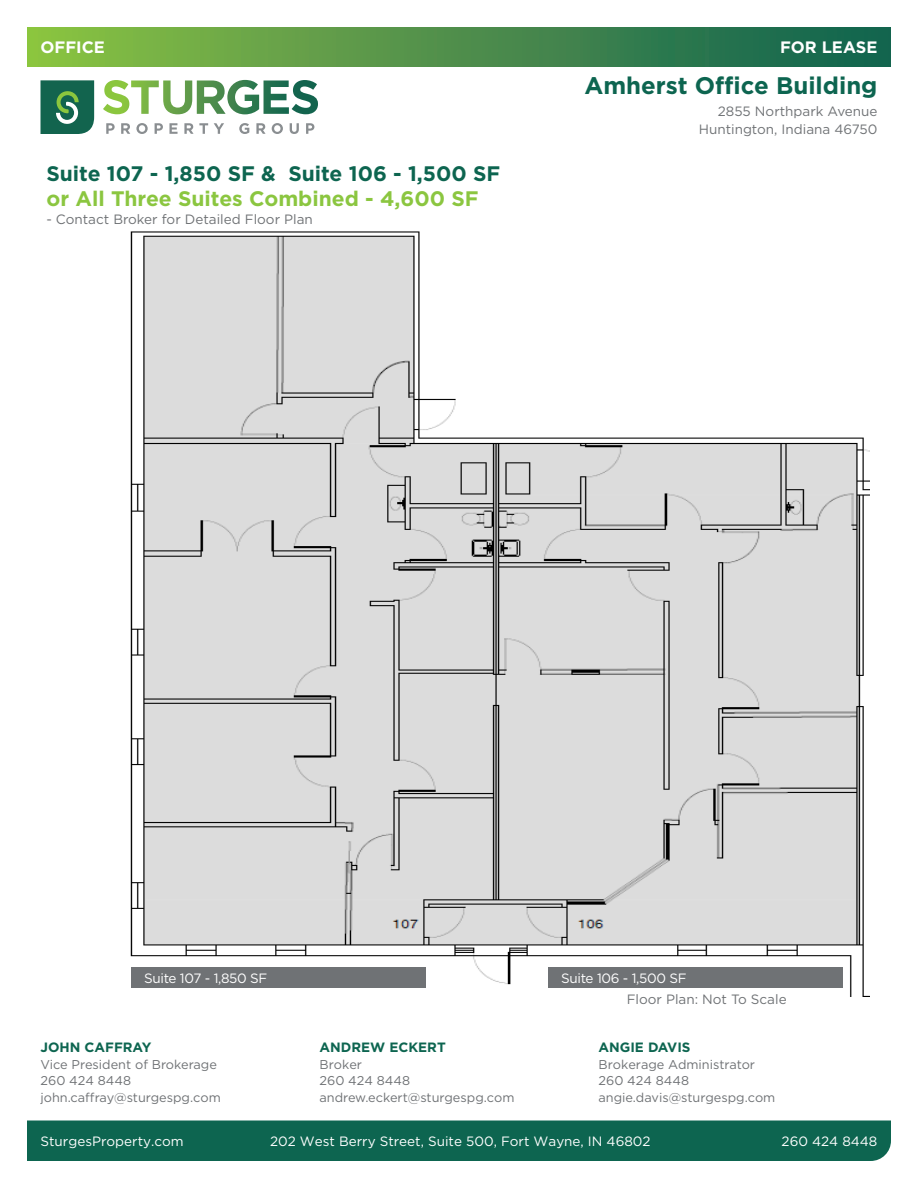
<style>
.page{position:relative;width:918px;height:1188px;background:#fff}
.page>*{position:absolute;margin:0;border:0;box-sizing:border-box;transform-origin:0 0}
.t1{font:700 24px "Gotham";color:#0d6550}
.t2{font:700 21px/25.2px "Gotham";color:#0d6550}
.t3{font:700 16.5px "Gotham";color:#fff}
.SPG_Paragraph{font:13.5px/18px "Gotham";color:#6f7275;text-align:right}
.t4{font:13.5px "Gotham";color:#fff}
.t5{font:700 13.5px "Gotham";color:#0d6550}
.t6{font:13.5px "Gotham";letter-spacing:-.025em;color:#fff}
.t7{font:12.75px/16.5px "Gotham";color:#6f7275}
.s1{color:#8bc640}
</style>
<div class="page">
<div style="left:27px;top:1120px;width:864px;height:41px;background:#0d6550"></div>
<div style="left:27px;top:27px;width:864px;height:40px;background:linear-gradient(to right,#8dc143,#0f6051)"></div>
<svg style="left:40px;top:80px;width:54px;height:54px;background:#2f785d"></svg>
<svg style="left:106px;top:123px;width:9px;height:11px"></svg>
<svg style="left:121px;top:123px;width:9px;height:11px"></svg>
<svg style="left:136px;top:123px;width:12px;height:11px"></svg>
<svg style="left:155px;top:123px;width:8px;height:11px"></svg>
<svg style="left:169px;top:123px;width:9px;height:11px"></svg>
<svg style="left:184px;top:123px;width:24px;height:11px"></svg>
<svg style="left:214px;top:123px;width:10px;height:11px"></svg>
<svg style="left:239px;top:123px;width:10px;height:11px"></svg>
<svg style="left:256px;top:123px;width:10px;height:11px"></svg>
<svg style="left:272px;top:123px;width:11px;height:11px"></svg>
<svg style="left:290px;top:123px;width:9px;height:11px"></svg>
<svg style="left:306px;top:123px;width:8px;height:11px"></svg>
<svg style="left:103px;top:80px;width:215px;height:34px"></svg>
<img style="left:130px;top:231px;width:740px;height:765px">
<div style="left:131px;top:968px;width:295px;height:20px;background:#6f7275"></div>
<div style="left:548px;top:968px;width:295px;height:20px;background:#6f7275"></div>
<p class="t3" style="left:40px;top:37px;width:66px">OFFICE</p>
<p class="t3" style="left:780px;top:37px;width:99px">FOR LEASE</p>
<p class="t2" style="left:46px;top:160px;width:455px">Suite 107 - 1,850 SF &amp; Suite 106 - 1,500 SF <span class="s1">or All Three Suites Combined - 4,600 SF</span></p>
<p class="SPG_Paragraph" style="left:46px;top:210px;width:268px">- Contact Broker for Detailed Floor Plan</p>
<h1 class="t1" style="left:584px;top:70px;width:295px">Amherst Office Building</h1>
<p class="SPG_Paragraph" style="left:699px;top:102px;width:180px">2855 Northpark Avenue<br>Huntington, Indiana 46750</p>
<p class="t6" style="left:144px;top:970px;width:125px">Suite 107 - 1,850 SF</p>
<p class="t6" style="left:561px;top:970px;width:127px">Suite 106 - 1,500 SF</p>
<p class="SPG_Paragraph" style="left:627px;top:990px;width:161px">Floor Plan: Not To Scale</p>
<p class="t5" style="left:40px;top:1038px;width:113px">JOHN CAFFRAY</p>
<p class="t7" style="left:40px;top:1056px;width:182px">Vice President of Brokerage<br>260 424 8448 john.caffray@sturgespg.com</p>
<p class="t5" style="left:320px;top:1038px;width:128px">ANDREW ECKERT</p>
<p class="t7" style="left:320px;top:1056px;width:197px">Broker<br>260 424 8448 andrew.eckert@sturgespg.com</p>
<p class="t5" style="left:598px;top:1038px;width:94px">ANGIE DAVIS</p>
<p class="t7" style="left:598px;top:1056px;width:178px">Brokerage Administrator<br>260 424 8448 angie.davis@sturgespg.com</p>
<p class="t4" style="left:40px;top:1133px;width:145px">SturgesProperty.com</p>
<p class="t4" style="left:270px;top:1133px;width:382px">202 West Berry Street, Suite 500, Fort Wayne, IN 46802</p>
<p class="t4" style="left:782px;top:1133px;width:97px">260 424 8448</p>
</div>
